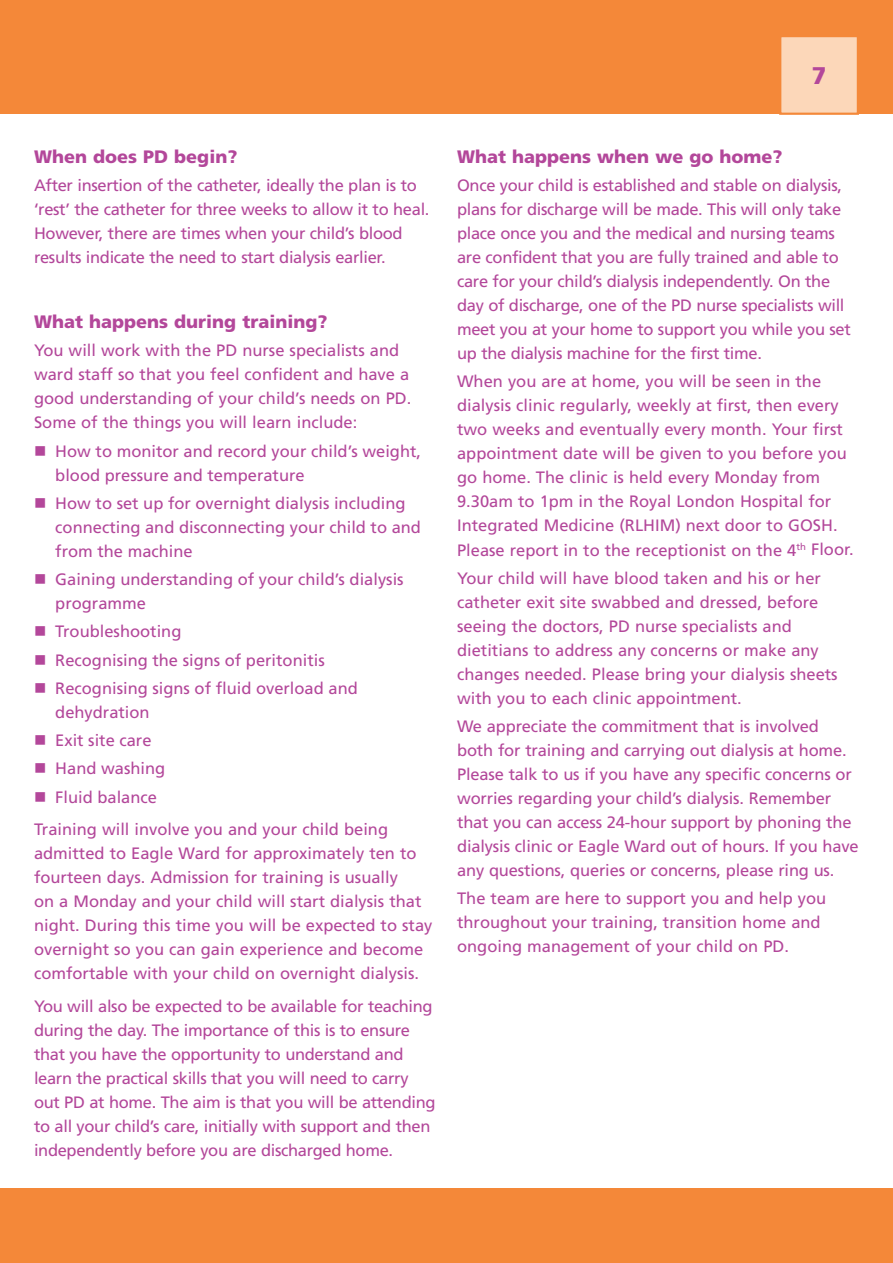
<style>
.page{position:relative;width:893px;height:1263px;background:#fff}
.page>*{position:absolute;margin:0;border:0;box-sizing:border-box;transform-origin:0 0}
.t1{font:900 24.15px "Frutiger";color:#b3479a}
.t2{font:900 18px "Frutiger";color:#b3479a}
.t3{font:16.5px/24px "Frutiger";color:#b3479a}
.t4{font:16.5px/24px "Frutiger";letter-spacing:-.02em;color:#b3479a}
</style>
<div class="page">
<div style="left:0;top:0;width:893px;height:114px;background:#f48839"></div>
<div style="left:0;top:1188px;width:893px;height:75px;background:#f48839"></div>
<div style="left:780px;top:36px;width:78px;height:78px;background:#fcd7b9"></div>
<div style="left:779px;top:35px;width:80px;height:80px;border:2px solid #f48839"></div>
<h1 class="t1" style="left:812px;top:61px;width:16px">7</h1>
<p class="t2" style="left:34px;top:146px;width:205px">When does PD begin?</p>
<p class="t4" style="left:34px;top:173px;width:397px">After insertion of the catheter, ideally the plan is to ‘rest’ the catheter for three weeks to allow it to heal.<br>However, there are times when your child’s blood results indicate the need to start dialysis earlier.</p>
<p class="t2" style="left:34px;top:311px;width:295px">What happens during training?</p>
<p class="t3" style="left:34px;top:338px;width:379px">You will work with the PD nurse specialists and ward staff so that you feel confident and have a good understanding of your child’s needs on PD.<br>Some of the things you will learn include:</p>
<p class="t3" style="left:55px;top:439px;width:367px;text-indent:-21px">■ How to monitor and record your child’s weight, blood pressure and temperature</p>
<p class="t3" style="left:55px;top:491px;width:367px;text-indent:-21px">■ How to set up for overnight dialysis including connecting and disconnecting your child to and from the machine</p>
<p class="t3" style="left:55px;top:567px;width:350px;text-indent:-21px">■ Gaining understanding of your child’s dialysis programme</p>
<p class="t3" style="left:34px;top:619px;width:149px">■ Troubleshooting</p>
<p class="t3" style="left:34px;top:648px;width:292px">■ Recognising the signs of peritonitis</p>
<p class="t3" style="left:55px;top:676px;width:304px;text-indent:-21px">■ Recognising signs of fluid overload and dehydration</p>
<p class="t3" style="left:34px;top:728px;width:119px">■ Exit site care</p>
<p class="t3" style="left:34px;top:756px;width:133px">■ Hand washing</p>
<p class="t3" style="left:34px;top:780px;width:356px;line-height:32.5px">■ Fluid balance<br>Training will involve you and your child being</p>
<p class="t3" style="left:34px;top:841px;width:400px">admitted to Eagle Ward for approximately ten to fourteen days. Admission for training is usually<br>on a Monday and your child will start dialysis that night. During this time you will be expected to stay overnight so you can gain experience and become comfortable with your child on overnight dialysis.</p>
<p class="t4" style="left:34px;top:994px;width:403px">You will also be expected to be available for teaching during the day. The importance of this is to ensure that you have the opportunity to understand and learn the practical skills that you will need to carry out PD at home. The aim is that you will be attending to all your child’s care, initially with support and then independently before you are discharged home.</p>
<p class="t2" style="left:457px;top:146px;width:327px">What happens when we go home?</p>
<p class="t4" style="left:457px;top:173px;width:395px">Once your child is established and stable on dialysis, plans for discharge will be made. This will only take place once you and the medical and nursing teams are confident that you are fully trained and able to care for your child’s dialysis independently. On the day of discharge, one of the PD nurse specialists will meet you at your home to support you while you set up the dialysis machine for the first time.</p>
<p class="t3" style="left:457px;top:369px;width:398px">When you are at home, you will be seen in the dialysis clinic regularly, weekly at first, then every two weeks and eventually every month. Your first appointment date will be given to you before you go home. The clinic is held every Monday from 9.30am to 1pm in the Royal London Hospital for Integrated Medicine (RLHIM) next door to GOSH.<br>Please report in to the receptionist on the 4<sup>th</sup> Floor.</p>
<p class="t3" style="left:457px;top:566px;width:382px">Your child will have blood taken and his or her catheter exit site swabbed and dressed, before seeing the doctors, PD nurse specialists and dietitians to address any concerns or make any changes needed. Please bring your dialysis sheets with you to each clinic appointment.</p>
<p class="t3" style="left:457px;top:714px;width:403px">We appreciate the commitment that is involved both for training and carrying out dialysis at home.<br>Please talk to us if you have any specific concerns or worries regarding your child’s dialysis. Remember that you can access 24-hour support by phoning the dialysis clinic or Eagle Ward out of hours. If you have any questions, queries or concerns, please ring us.</p>
<p class="t3" style="left:457px;top:886px;width:371px">The team are here to support you and help you throughout your training, transition home and ongoing management of your child on PD.</p>
</div>
